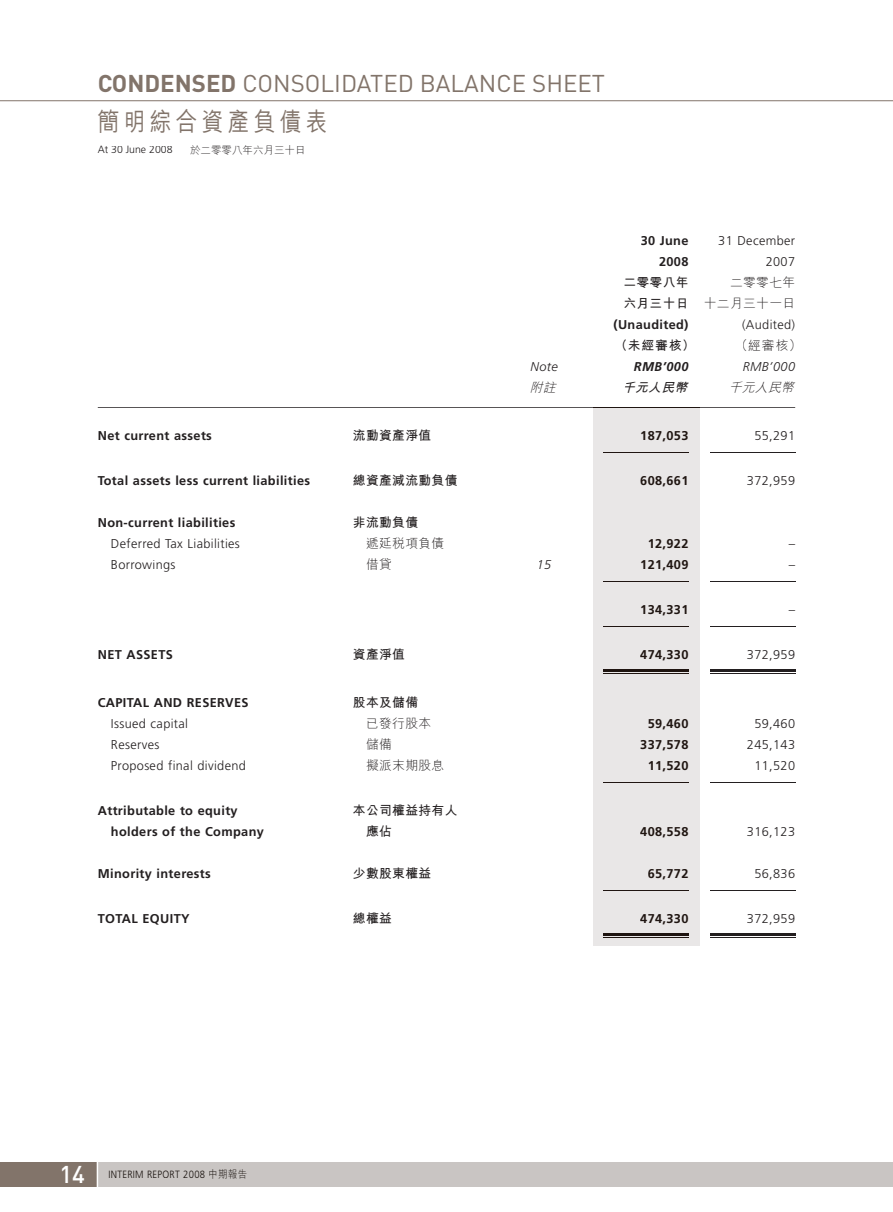
<style>
.page{position:relative;width:893px;height:1212px;background:#fff}
.page>*{position:absolute;margin:0;border:0;box-sizing:border-box;transform-origin:0 0}
.t1{font:25.5px "M Hei HK Medium B5 pc H";letter-spacing:.2em;color:#82746a;scale:.85 1}
.t2{font:24px "DIN Pro";color:#82746a}
.t3{font:500 24px "DIN Pro";color:#fff}
.t4{font:700 12.75px "Frutiger LT Std";letter-spacing:.03em;color:#231f20}
.t5{font:300 12.75px "Frutiger LT Std";letter-spacing:.03em;color:#231f20}
.t6{font:700 12.75px "Frutiger LT Std";letter-spacing:.03em;color:#1f1511}
.t7{font:12.75px "M Hei HK Bold B5 pc H";letter-spacing:.03em;color:#231f20}
.t8{font:12.75px/21px "M Hei HK Light B5 pc H";letter-spacing:.03em;color:#231f20;text-align:right}
.t9{font:italic 300 12.75px "Frutiger LT Std";letter-spacing:.03em;color:#231f20}
.t10{font:italic 700 12.75px "Frutiger LT Std";letter-spacing:.03em;color:#231f20}
.t11{font:italic 12.75px "M Hei HK Light B5 pc H";color:#231f20}
.t12{font:italic 12.75px "M Hei HK Bold B5 pc H";color:#231f20}
.t13{font:300 10.5px "Frutiger LT Std";letter-spacing:.03em;color:#17100c;scale:.9 1}
.t14{font:300 10.5px "Frutiger LT Std";color:#231f20}
.t15{font:10.5px "M Hei HK Light B5 pc H";color:#231f20}
.s1{font-weight:700}
.s2{font-family:"M Hei HK Bold B5 pc H"}
.s3{font-family:"M Hei HK Light B5 pc H";font-weight:400}
</style>
<div class="page">
<div style="left:98px;top:1162px;width:795px;height:25px;background:#c9c5c3"></div>
<div style="left:0;top:1162px;width:98px;height:25px;background:#82746a"></div>
<svg style="left:97px;top:1162px;width:1px;height:25px"></svg>
<hr style="left:0;top:100px;width:893px;height:1px;background:#82746a">
<div style="left:593px;top:407px;width:106px;height:539px;background:#e9e7e7"></div>
<svg style="left:98px;top:407px;width:697px;height:1px"></svg>
<hr style="left:593px;top:407px;width:106px;height:1px;background:#1f1511">
<hr style="left:604px;top:452px;width:85px;height:1px;background:#1f1511">
<hr style="left:710px;top:452px;width:85px;height:1px;background:#231f20">
<hr style="left:604px;top:581px;width:85px;height:1px;background:#1f1511">
<hr style="left:710px;top:581px;width:85px;height:1px;background:#231f20">
<hr style="left:604px;top:626px;width:85px;height:1px;background:#1f1511">
<hr style="left:710px;top:626px;width:85px;height:1px;background:#231f20">
<hr style="left:604px;top:669px;width:85px;height:2px;background:#1f1511">
<hr style="left:604px;top:673px;width:85px;height:1px;background:#1f1511">
<hr style="left:710px;top:669px;width:85px;height:2px;background:#231f20">
<hr style="left:710px;top:673px;width:85px;height:1px;background:#231f20">
<hr style="left:604px;top:782px;width:85px;height:1px;background:#1f1511">
<hr style="left:710px;top:782px;width:85px;height:1px;background:#231f20">
<hr style="left:604px;top:890px;width:85px;height:1px;background:#1f1511">
<hr style="left:710px;top:890px;width:85px;height:1px;background:#231f20">
<hr style="left:604px;top:933px;width:85px;height:2px;background:#1f1511">
<hr style="left:604px;top:937px;width:85px;height:1px;background:#1f1511">
<hr style="left:710px;top:933px;width:85px;height:2px;background:#231f20">
<hr style="left:710px;top:937px;width:85px;height:1px;background:#231f20">
<h2 class="t2" style="left:98px;top:75px;width:509px"><span class="s1">CONDENSED</span> CONSOLIDATED BALANCE SHEET</h2>
<h1 class="t1" style="left:98px;top:112px;width:272px">簡明綜合資產負債表</h1>
<p class="t14" style="left:98px;top:143px;width:76px">At 30 June 2008</p>
<p class="t15" style="left:190px;top:146px;width:117px">於二零零八年六月三十日</p>
<p class="t4" style="left:641px;top:233px;width:49px">30 June</p>
<p class="t5" style="left:718px;top:233px;width:78px">31 December</p>
<p class="t4" style="left:659px;top:254px;width:31px">2008</p>
<p class="t5" style="left:766px;top:254px;width:31px">2007</p>
<p class="t7" style="left:623px;top:278px;width:67px">二零零八年</p>
<p class="t8" style="left:623px;top:274px;width:173px">二零零七年<br><span class="s2">六月三十日</span> 十二月三十一日</p>
<p class="t4" style="left:613px;top:317px;width:77px">(Unaudited)</p>
<p class="t5" style="left:742px;top:317px;width:55px">(Audited)</p>
<p class="t7" style="left:615px;top:341px;width:82px">（未經審核）</p>
<p class="t8" style="left:735px;top:337px;width:68px">（經審核）</p>
<p class="t9" style="left:530px;top:359px;width:29px">Note</p>
<p class="t10" style="left:634px;top:359px;width:56px">RMB’000</p>
<p class="t9" style="left:743px;top:359px;width:54px">RMB’000</p>
<p class="t11" style="left:530px;top:383px;width:31px">附註</p>
<p class="t12" style="left:622px;top:383px;width:70px">千元人民幣</p>
<p class="t11" style="left:729px;top:383px;width:70px">千元人民幣</p>
<p class="t4" style="left:98px;top:428px;width:116px">Net current assets</p>
<p class="t7" style="left:353px;top:431px;width:80px">流動資產淨值</p>
<p class="t6" style="left:640px;top:428px;width:50px">187,053</p>
<p class="t5" style="left:754px;top:428px;width:42px">55,291</p>
<p class="t4" style="left:98px;top:473px;width:214px">Total assets less current liabilities</p>
<p class="t7" style="left:353px;top:476px;width:106px">總資產減流動負債</p>
<p class="t6" style="left:640px;top:473px;width:50px">608,661</p>
<p class="t5" style="left:747px;top:473px;width:50px">372,959</p>
<p class="t4" style="left:98px;top:515px;width:139px">Non-current liabilities</p>
<p class="t7" style="left:353px;top:518px;width:67px">非流動負債</p>
<p class="t5" style="left:111px;top:536px;width:131px">Deferred Tax Liabilities</p>
<p class="t8" style="left:366px;top:535px;width:80px">遞延稅項負債</p>
<p class="t6" style="left:648px;top:536px;width:42px">12,922</p>
<p class="t5" style="left:789px;top:536px;width:8px">–</p>
<p class="t5" style="left:111px;top:557px;width:66px">Borrowings</p>
<p class="t8" style="left:366px;top:556px;width:27px">借貸</p>
<p class="t9" style="left:537px;top:557px;width:16px">15</p>
<p class="t6" style="left:640px;top:557px;width:50px">121,409</p>
<p class="t5" style="left:789px;top:557px;width:8px">–</p>
<p class="t6" style="left:640px;top:602px;width:50px">134,331</p>
<p class="t5" style="left:789px;top:602px;width:8px">–</p>
<p class="t4" style="left:98px;top:647px;width:77px">NET ASSETS</p>
<p class="t7" style="left:353px;top:650px;width:54px">資產淨值</p>
<p class="t6" style="left:640px;top:647px;width:50px">474,330</p>
<p class="t5" style="left:747px;top:647px;width:50px">372,959</p>
<p class="t4" style="left:98px;top:695px;width:152px">CAPITAL AND RESERVES</p>
<p class="t7" style="left:353px;top:698px;width:67px">股本及儲備</p>
<p class="t5" style="left:111px;top:716px;width:79px">Issued capital</p>
<p class="t8" style="left:366px;top:715px;width:67px">已發行股本</p>
<p class="t6" style="left:648px;top:716px;width:42px">59,460</p>
<p class="t5" style="left:754px;top:716px;width:42px">59,460</p>
<p class="t5" style="left:111px;top:737px;width:50px">Reserves</p>
<p class="t8" style="left:366px;top:736px;width:27px">儲備</p>
<p class="t6" style="left:640px;top:737px;width:50px">337,578</p>
<p class="t5" style="left:747px;top:737px;width:50px">245,143</p>
<p class="t5" style="left:111px;top:758px;width:137px">Proposed final dividend</p>
<p class="t8" style="left:366px;top:757px;width:80px">擬派末期股息</p>
<p class="t6" style="left:648px;top:758px;width:42px">11,520</p>
<p class="t5" style="left:754px;top:758px;width:42px">11,520</p>
<p class="t4" style="left:98px;top:803px;width:141px">Attributable to equity</p>
<p class="t7" style="left:353px;top:806px;width:106px">本公司權益持有人</p>
<p class="t4" style="left:111px;top:824px;width:155px">holders of the Company</p>
<p class="t7" style="left:366px;top:827px;width:27px">應佔</p>
<p class="t6" style="left:640px;top:824px;width:50px">408,558</p>
<p class="t5" style="left:747px;top:824px;width:50px">316,123</p>
<p class="t4" style="left:98px;top:866px;width:115px">Minority interests</p>
<p class="t7" style="left:353px;top:869px;width:80px">少數股東權益</p>
<p class="t6" style="left:648px;top:866px;width:42px">65,772</p>
<p class="t5" style="left:754px;top:866px;width:42px">56,836</p>
<p class="t4" style="left:98px;top:911px;width:93px">TOTAL EQUITY</p>
<p class="t7" style="left:353px;top:914px;width:40px">總權益</p>
<p class="t6" style="left:640px;top:911px;width:50px">474,330</p>
<p class="t5" style="left:747px;top:911px;width:50px">372,959</p>
<h2 class="t3" style="left:59px;top:1165px;width:27px">14</h2>
<p class="t13" style="left:108px;top:1168px;width:156px">INTERIM REPORT 2008 <span class="s3">中期報告</span></p>
</div>
